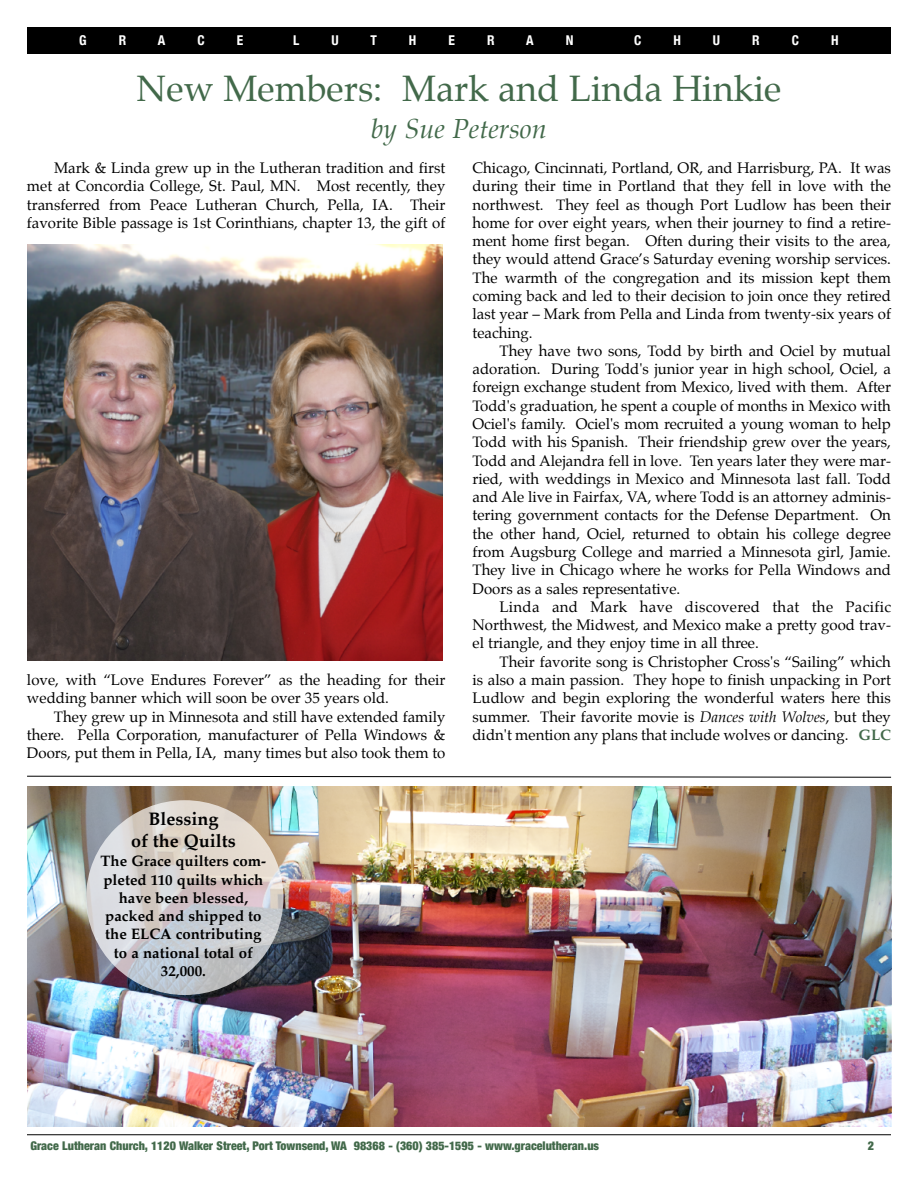
<style>
.page{position:relative;width:918px;height:1188px;background:#fff}
.page>*{position:absolute;margin:0;border:0;box-sizing:border-box;transform-origin:0 0}
.t1{font:36px "Palatino";color:#42694a}
.t2{font:italic 27px "Palatino";color:#42694a}
.t3{font:700 18px/21.9px "Palatino";color:#000;text-align:center}
.t4{font:15px/18.3px "Palatino";color:#000;text-align:justify}
.t5{font:700 15px/18.3px "Palatino";color:#000;text-align:center}
.t6{font:700 condensed 13.5px "Helvetica Neue";color:#fff}
.t7{font:900 condensed 12px "Helvetica Neue";color:#42694a}
.s1{font-style:italic}
.s2{font-weight:700;color:#42694a}
</style>
<div class="page">
<div style="left:27px;top:27px;width:864px;height:26px;background:#000"></div>
<hr style="left:27px;top:1134px;width:864px;height:1px;background:#000">
<img style="left:27px;top:244px;width:416px;height:416px">
<svg style="left:27px;top:776px;width:864px;height:1px"></svg>
<img style="left:27px;top:786px;width:864px;height:340px">
<img style="left:86px;top:800px;width:198px;height:195px">
<p class="t6" style="left:79px;top:32px;width:9px">G</p>
<p class="t6" style="left:119px;top:32px;width:9px">R</p>
<p class="t6" style="left:158px;top:32px;width:9px">A</p>
<p class="t6" style="left:198px;top:32px;width:9px">C</p>
<p class="t6" style="left:237px;top:32px;width:8px">E</p>
<p class="t6" style="left:293px;top:32px;width:8px">L</p>
<p class="t6" style="left:332px;top:32px;width:9px">U</p>
<p class="t6" style="left:370px;top:32px;width:8px">T</p>
<p class="t6" style="left:409px;top:32px;width:9px">H</p>
<p class="t6" style="left:449px;top:32px;width:8px">E</p>
<p class="t6" style="left:487px;top:32px;width:9px">R</p>
<p class="t6" style="left:526px;top:32px;width:9px">A</p>
<p class="t6" style="left:566px;top:32px;width:9px">N</p>
<p class="t6" style="left:634px;top:32px;width:9px">C</p>
<p class="t6" style="left:673px;top:32px;width:9px">H</p>
<p class="t6" style="left:713px;top:32px;width:9px">U</p>
<p class="t6" style="left:752px;top:32px;width:9px">R</p>
<p class="t6" style="left:792px;top:32px;width:9px">C</p>
<p class="t6" style="left:831px;top:32px;width:9px">H</p>
<h1 class="t1" style="left:137px;top:71px;width:646px">New Members: Mark and Linda Hinkie</h1>
<h2 class="t2" style="left:371px;top:116px;width:177px">by Sue Peterson</h2>
<p class="t4" style="left:27px;top:160px;width:420px;text-indent:27px">Mark &amp; Linda grew up in the Lutheran tradition and first met at Concordia College, St. Paul, MN. Most recently, they transferred from Peace Lutheran Church, Pella, IA. Their favorite Bible passage is 1st Corinthians, chapter 13, the gift of</p>
<p class="t4" style="left:27px;top:672px;width:420px">love, with “Love Endures Forever” as the heading for their wedding banner which will soon be over 35 years old.</p>
<p class="t4" style="left:27px;top:708px;width:420px;text-indent:27px">They grew up in Minnesota and still have extended family there. Pella Corporation, manufacturer of Pella Windows &amp; Doors, put them in Pella, IA, many times but also took them to</p>
<p class="t3" style="left:131px;top:809px;width:106px">Blessing<br>of the Quilts</p>
<p class="t5" style="left:101px;top:853px;width:167px">The Grace quilters com&shy;pleted 110 quilts which have been blessed, packed and shipped to the ELCA contributing to a national total of<br>32,000.</p>
<p class="t4" style="left:472px;top:160px;width:420px">Chicago, Cincinnati, Portland, OR, and Harrisburg, PA. It was during their time in Portland that they fell in love with the northwest. They feel as though Port Ludlow has been their home for over eight years, when their journey to find a retire&shy;ment home first began. Often during their visits to the area, they would attend Grace’s Saturday evening worship services.<br>The warmth of the congregation and its mission kept them coming back and led to their decision to join once they retired last year – Mark from Pella and Linda from twenty-six years of teaching.</p>
<p class="t4" style="left:473px;top:343px;width:420px;text-indent:27px">They have two sons, Todd by birth and Ociel by mutual adoration. During Todd's junior year in high school, Ociel, a foreign exchange student from Mexico, lived with them. After Todd's graduation, he spent a couple of months in Mexico with Ociel's family. Ociel's mom recruited a young woman to help Todd with his Spanish. Their friendship grew over the years, Todd and Alejandra fell in love. Ten years later they were mar&shy;ried, with weddings in Mexico and Minnesota last fall. Todd and Ale live in Fairfax, VA, where Todd is an attorney adminis&shy;tering government contacts for the Defense Department. On the other hand, Ociel, returned to obtain his college degree from Augsburg College and married a Minnesota girl, Jamie.<br>They live in Chicago where he works for Pella Windows and Doors as a sales representative.</p>
<p class="t4" style="left:473px;top:599px;width:420px;text-indent:27px">Linda and Mark have discovered that the Pacific Northwest, the Midwest, and Mexico make a pretty good trav&shy;el triangle, and they enjoy time in all three.</p>
<p class="t4" style="left:472px;top:653px;width:420px;text-indent:27px">Their favorite song is Christopher Cross's “Sailing” which is also a main passion. They hope to finish unpacking in Port Ludlow and begin exploring the wonderful waters here this summer. Their favorite movie is <span class="s1">Dances with Wolves</span>, but they didn't mention any plans that include wolves or dancing. <span class="s2">GLC</span></p>
<p class="t7" style="left:30px;top:1138px;width:570px">Grace Lutheran Church, 1120 Walker Street, Port Townsend, WA 98368 - (360) 385-1595 - www.gracelutheran.us</p>
<p class="t7" style="left:868px;top:1138px;width:8px">2</p>
</div>
